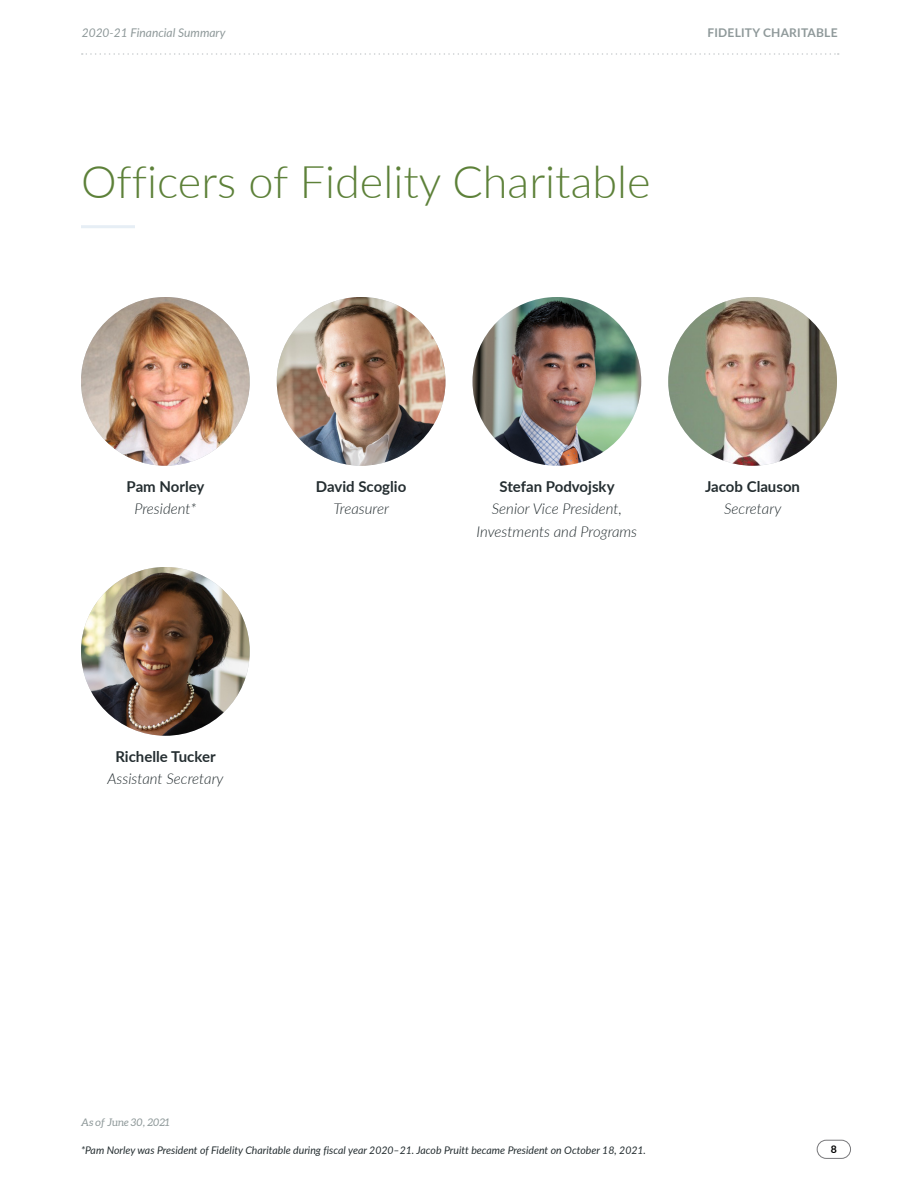
<style>
.page{position:relative;width:918px;height:1188px;background:#fff}
.page>*{position:absolute;margin:0;border:0;box-sizing:border-box;transform-origin:0 0}
.t1{font:300 45px "Lato";color:#5d8139}
.t2{font:italic 300 15px/22.5px "Lato";color:#242d30;text-align:center}
.t3{font:700 15px "Lato";color:#242d30}
.t4{font:italic 12px "Lato";color:#8f999a}
.t5{font:700 12px "Lato";letter-spacing:.02em;color:#8f999a}
.t6{font:italic 10.5px "Lato";color:#242d30}
.t7{font:italic 10.5px "Aleo";color:#8f999a}
.t8{font:700 10.5px "Lato";color:#000}
</style>
<div class="page">
<hr style="left:81px;top:225px;width:54px;height:3px;background:#e6eef5">
<img style="left:81px;top:567px;width:169px;height:169px;border-radius:84px">
<img style="left:81px;top:297px;width:169px;height:169px;border-radius:84px">
<img style="left:277px;top:297px;width:169px;height:169px;border-radius:84px">
<img style="left:472px;top:297px;width:169px;height:169px;border-radius:84px">
<img style="left:668px;top:297px;width:169px;height:169px;border-radius:84px">
<div style="left:817px;top:1140px;width:34px;height:19px;border:1px solid #78787b;border-radius:9px"></div>
<svg style="left:82px;top:53px;width:757px;height:2px"></svg>
<p class="t4" style="left:82px;top:24px;width:145px">2020-21 Financial Summary</p>
<p class="t5" style="left:707px;top:23px;width:132px">FIDELITY CHARITABLE</p>
<h1 class="t1" style="left:81px;top:151px;width:571px">Officers of Fidelity Charitable</h1>
<h2 class="t3" style="left:127px;top:475px;width:79px">Pam Norley</h2>
<h2 class="t2" style="left:134px;top:497px;width:63px">President*</h2>
<h2 class="t3" style="left:115px;top:745px;width:102px">Richelle Tucker</h2>
<h2 class="t2" style="left:107px;top:767px;width:118px">Assistant Secretary</h2>
<h2 class="t3" style="left:316px;top:475px;width:92px">David Scoglio</h2>
<h2 class="t2" style="left:333px;top:497px;width:57px">Treasurer</h2>
<h2 class="t3" style="left:500px;top:475px;width:117px">Stefan Podvojsky</h2>
<h2 class="t2" style="left:477px;top:497px;width:162px">Senior Vice President,<br>Investments and Programs</h2>
<h2 class="t3" style="left:705px;top:475px;width:96px">Jacob Clauson</h2>
<h2 class="t2" style="left:724px;top:497px;width:59px">Secretary</h2>
<p class="t7" style="left:81px;top:1116px;width:90px">As of June 30, 2021</p>
<p class="t6" style="left:81px;top:1143px;width:567px">*Pam Norley was President of Fidelity Charitable during fiscal year 2020–21. Jacob Pruitt became President on October 18, 2021.</p>
<p class="t8" style="left:831px;top:1141px;width:8px">8</p>
</div>
